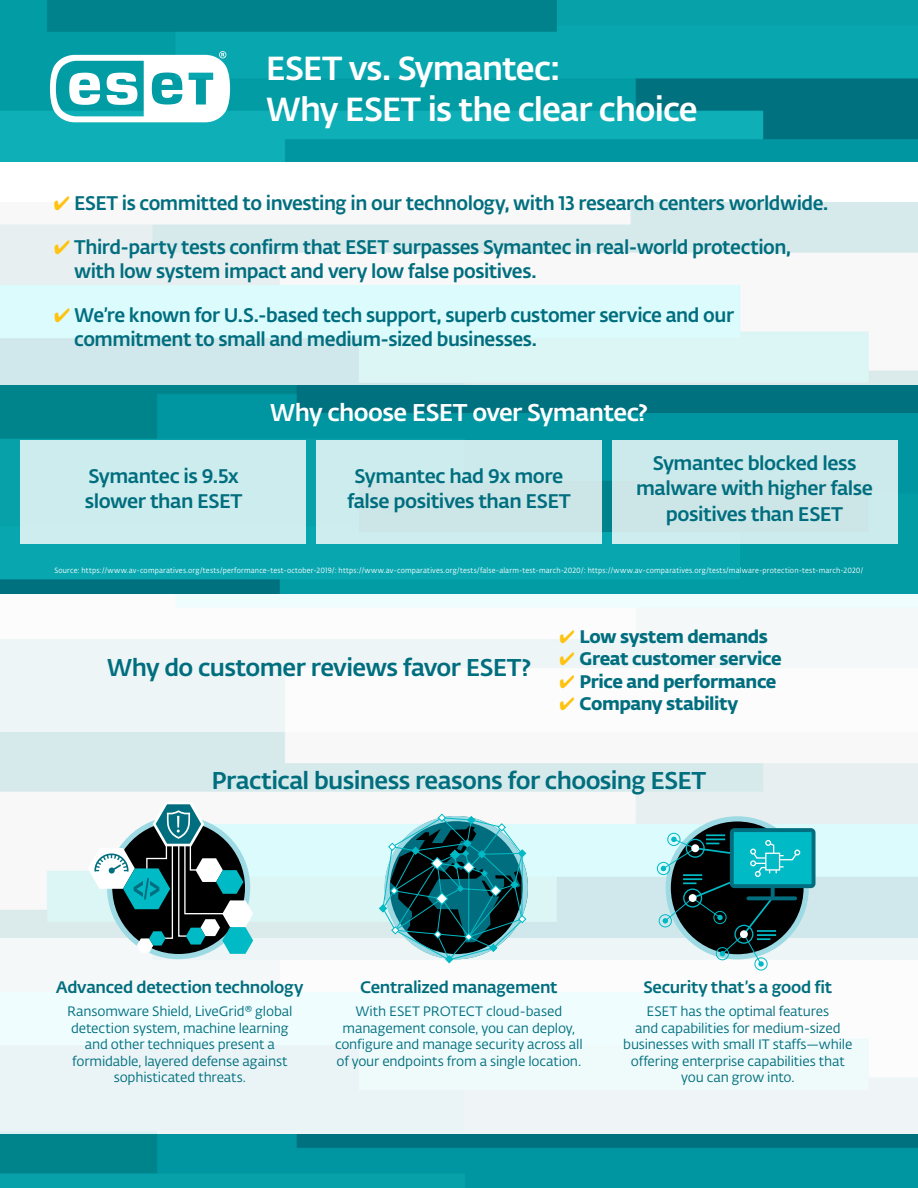
<style>
.page{position:relative;width:918px;height:1188px;background:#fff}
.page>*{position:absolute;margin:0;border:0;box-sizing:border-box;transform-origin:0 0}
.t1{font:33px/41.2px "Fedra Sans Alt Pro Med LF";letter-spacing:-.025em;color:#fff}
.t2{font:24px "Fedra Sans Alt Pro Med LF";letter-spacing:-.025em;color:#006e7e}
.t3{font:24px "Fedra Sans Alt Pro Med LF";letter-spacing:-.025em;color:#fff}
.t4{font:19.5px/25.5px "Fedra Sans Alt Pro Med LF";letter-spacing:-.025em;color:#006e7e}
.t5{font:18px "Fedra Sans Alt Pro Bold LF";letter-spacing:-.025em;color:#006e7e}
.t6{font:16.5px "Fedra Sans Alt Pro Med LF";letter-spacing:-.02em;color:#006e7e}
.t7{font:13.5px/16.5px "Fedra Sans Alt Pro Book LF";letter-spacing:-.01em;color:#006e7e;text-align:center}
.t8{font:7.5px "Fedra Sans Alt Pro Book LF";letter-spacing:.025em;color:#fff;scale:.94 1}
.s1{color:#ffc20e}
</style>
<div class="page">
<img style="left:0;top:0;width:918px;height:162px">
<img style="left:0;top:594px;width:918px;height:540px">
<img style="left:0;top:385px;width:918px;height:209px">
<img style="left:0;top:1134px;width:918px;height:54px">
<svg style="left:50px;top:51px;width:180px;height:71px"></svg>
<svg style="left:379px;top:814px;width:149px;height:149px;background:#4b8288"></svg>
<svg style="left:668px;top:819px;width:138px;height:138px"></svg>
<div style="left:754px;top:957px;width:14px;height:14px;border:1px solid #00bac6;border-radius:50%"></div>
<div style="left:659px;top:914px;width:13px;height:13px;border:1px solid #00bac6;border-radius:50%"></div>
<div style="left:657px;top:862px;width:13px;height:13px;border:1px solid #00bac6;border-radius:50%"></div>
<div style="left:667px;top:833px;width:13px;height:13px;border:1px solid #00bac6;border-radius:50%"></div>
<div style="left:732px;top:830px;width:82px;height:56px;background:#00bac6;border-radius:3px"></div>
<div style="left:730px;top:828px;width:86px;height:60px;border:4px solid #006e7e;border-radius:3px"></div>
<svg style="left:661px;top:834px;width:139px;height:133px"></svg>
<div style="left:766px;top:853px;width:14px;height:17px;background:#00bac6"></div>
<div style="left:765px;top:853px;width:15px;height:18px;border:1px solid #fff"></div>
<div style="left:740px;top:930px;width:8px;height:8px;background:#fff;border-radius:50%"></div>
<div style="left:689px;top:894px;width:8px;height:8px;background:#fff;border-radius:50%"></div>
<div style="left:691px;top:844px;width:8px;height:8px;background:#fff;border-radius:50%"></div>
<svg style="left:88px;top:802px;width:165px;height:152px"></svg>
<div style="left:316px;top:441px;width:286px;height:103px;background:#cceaec"></div>
<div style="left:612px;top:441px;width:286px;height:103px;background:#cceaec"></div>
<div style="left:20px;top:441px;width:286px;height:103px;background:#cdeced"></div>
<h1 class="t1" style="left:266px;top:45px;width:433px">ESET vs. Symantec:<br>Why ESET is the clear choice</h1>
<p class="t4" style="left:54px;top:189px;width:776px"><span class="s1">✔</span> ESET is committed to investing in our technology, with 13 research centers worldwide.</p>
<p class="t4" style="left:74px;top:234px;width:718px;line-height:24px;text-indent:-20px"><span class="s1">✔</span> Third-party tests confirm that ESET surpasses Symantec in real-world protection, with low system impact and very low false positives.</p>
<p class="t4" style="left:74px;top:302px;width:661px;line-height:24px;text-indent:-20px"><span class="s1">✔</span> We’re known for U.S.-based tech support, superb customer service and our commitment to small and medium-sized businesses.</p>
<p class="t3" style="left:270px;top:394px;width:380px">Why choose ESET over Symantec?</p>
<p class="t4" style="left:85px;top:462px;width:159px">Symantec is 9.5x slower than ESET</p>
<p class="t4" style="left:347px;top:462px;width:225px;text-align:center">Symantec had 9x more false positives than ESET</p>
<p class="t4" style="left:636px;top:449px;width:238px;text-align:center">Symantec blocked less malware with higher false positives than ESET</p>
<p class="t8" style="left:54px;top:565px;width:862px">Source: https://www.av-comparatives.org/tests/performance-test-october-2019/: https://www.av-comparatives.org/tests/false-alarm-test-march-2020/: https://www.av-comparatives.org/tests/malware-protection-test-march-2020/</p>
<p class="t2" style="left:107px;top:650px;width:426px">Why do customer reviews favor ESET?</p>
<p class="t5" style="left:559px;top:622px;width:210px"><span class="s1">✔</span> Low system demands</p>
<p class="t5" style="left:559px;top:644px;width:224px"><span class="s1">✔</span> Great customer service</p>
<p class="t5" style="left:559px;top:667px;width:219px"><span class="s1">✔</span> Price and performance</p>
<p class="t5" style="left:559px;top:689px;width:180px"><span class="s1">✔</span> Company stability</p>
<p class="t2" style="left:212px;top:763px;width:496px">Practical business reasons for choosing ESET</p>
<p class="t6" style="left:56px;top:975px;width:249px">Advanced detection technology</p>
<p class="t6" style="left:360px;top:975px;width:199px">Centralized management</p>
<p class="t6" style="left:643px;top:975px;width:190px">Security that’s a good fit</p>
<p class="t7" style="left:67px;top:1003px;width:227px">Ransomware Shield, LiveGrid® global detection system, machine learning and other techniques present a formidable, layered defense against sophisticated threats.</p>
<p class="t7" style="left:335px;top:1003px;width:249px">With ESET PROTECT cloud-based management console, you can deploy, configure and manage security across all of your endpoints from a single location.</p>
<p class="t7" style="left:623px;top:1003px;width:231px">ESET has the optimal features<br>and capabilities for medium-sized businesses with small IT staffs—while offering enterprise capabilities that you can grow into.</p>
</div>
